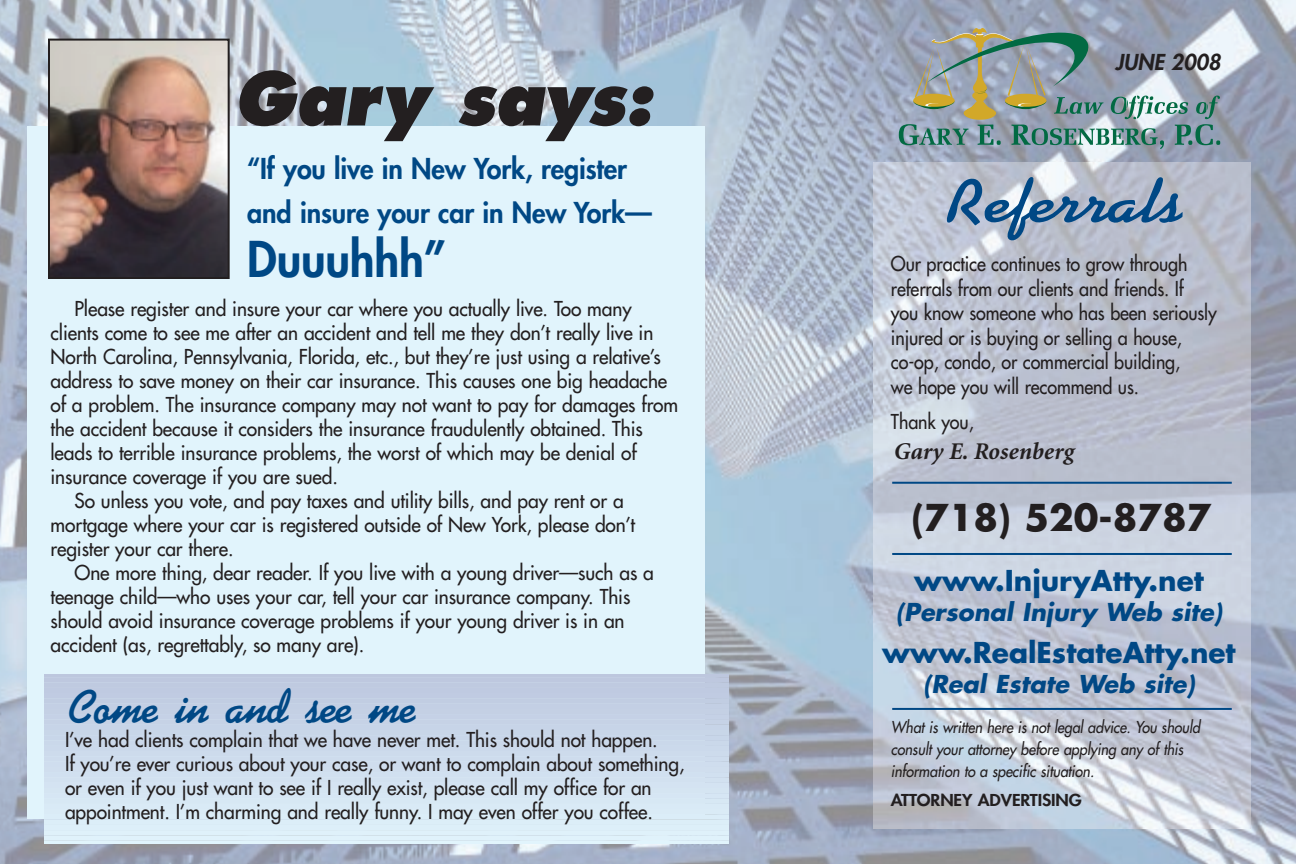
<style>
.page{position:relative;width:1296px;height:864px;background:#fff}
.page>*{position:absolute;margin:0;border:0;box-sizing:border-box;transform-origin:0 0}
.t1{font:italic 800 72px "Futura";color:#231f20;scale:.96 1}
.t2{font:700 62px "Kaufmann Script";color:#004885;scale:1.18 1}
.t3{font:700 48px "Kaufmann Script";letter-spacing:-.005em;color:#004885;scale:.96 1}
.t4{font:800 48px "Futura";letter-spacing:-.005em;color:#004885;scale:.96 1}
.t5{font:700 36px "Futura";color:#231f20}
.t6{font:800 28px/44px "Futura";letter-spacing:-.005em;color:#004885;scale:.96 1}
.t7{font:700 28px "Futura";color:#004885}
.t8{font:italic 700 24px "Futura";color:#004885}
.t9{font:italic 700 24px "Minion";color:#231f20}
.t10{font:italic 800 21.4px "Futura";color:#231f20}
.t11{font:20px/24px "Futura";letter-spacing:-.005em;color:#231f20;scale:.96 1}
.t12{font:20px/24.4px "Futura";letter-spacing:-.005em;color:#231f20;scale:.9 1}
.t13{font:italic 16px/21.8px "Futura";letter-spacing:-.005em;color:#231f20;scale:.9 1}
.t14{font:800 16px "Futura";letter-spacing:-.005em;color:#231f20;scale:1.1 1}
</style>
<div class="page">
<img style="left:0;top:0;width:1296px;height:864px">
<img style="left:873px;top:162px;width:378px;height:666px">
<div style="left:27px;top:126px;width:677px;height:693px;background:#e1f4fc"></div>
<img style="left:51px;top:42px;width:176px;height:234px">
<div style="left:48px;top:39px;width:182px;height:240px;border:2px solid #231f20"></div>
<hr style="left:892px;top:482px;width:340px;height:2px;background:#004885">
<hr style="left:892px;top:553px;width:340px;height:2px;background:#004885">
<hr style="left:892px;top:708px;width:340px;height:2px;background:#004885">
<div style="left:44px;top:674px;width:685px;height:6px;background:#bdc7de"></div>
<div style="left:44px;top:680px;width:685px;height:11px;background:#bfcae0"></div>
<div style="left:44px;top:690px;width:685px;height:11px;background:#c0cbe2"></div>
<div style="left:44px;top:701px;width:685px;height:11px;background:#c3cfe4"></div>
<div style="left:44px;top:711px;width:685px;height:11px;background:#c5d1e6"></div>
<div style="left:44px;top:722px;width:685px;height:11px;background:#c7d4e8"></div>
<div style="left:44px;top:732px;width:685px;height:11px;background:#c8d6e9"></div>
<div style="left:44px;top:743px;width:685px;height:11px;background:#cbd9eb"></div>
<div style="left:44px;top:754px;width:685px;height:10px;background:#cedced"></div>
<div style="left:44px;top:764px;width:685px;height:11px;background:#d0deee"></div>
<div style="left:44px;top:775px;width:685px;height:10px;background:#d2e1f0"></div>
<div style="left:44px;top:785px;width:685px;height:11px;background:#d5e5f2"></div>
<div style="left:44px;top:796px;width:685px;height:11px;background:#d7e8f4"></div>
<div style="left:44px;top:806px;width:685px;height:11px;background:#daebf6"></div>
<div style="left:44px;top:817px;width:685px;height:11px;background:#dceef8"></div>
<div style="left:44px;top:827px;width:685px;height:11px;background:#dff1fa"></div>
<svg style="left:44px;top:835px;width:685px;height:1px"></svg>
<div style="left:44px;top:838px;width:685px;height:6px;background:#e1f4fc"></div>
<svg style="left:899px;top:27px;width:321px;height:122px;background:#93a3a6"></svg>
<h1 class="t1" style="left:234px;top:67px;width:450px">Gary says:</h1>
<h3 class="t6" style="left:247px;top:149px;width:423px">“If you live in New York, register and insure your car in New York—</h3>
<h3 class="t4" style="left:247px;top:237px;width:209px">Duuuhhh”</h3>
<p class="t11" style="left:75px;top:298px;width:582px">Please register and insure your car where you actually live. Too many</p>
<p class="t11" style="left:51px;top:322px;width:630px">clients come to see me after an accident and tell me they don’t really live in</p>
<p class="t11" style="left:51px;top:346px;width:637px">North Carolina, Pennsylvania, Florida, etc., but they’re just using a relative’s</p>
<p class="t11" style="left:51px;top:370px;width:644px">address to save money on their car insurance. This causes one big headache</p>
<p class="t11" style="left:51px;top:394px;width:655px">of a problem. The insurance company may not want to pay for damages from</p>
<p class="t11" style="left:51px;top:418px;width:619px">the accident because it considers the insurance fraudulently obtained. This</p>
<p class="t11" style="left:51px;top:442px;width:612px">leads to terrible insurance problems, the worst of which may be denial of</p>
<p class="t11" style="left:51px;top:466px;width:301px">insurance coverage if you are sued.</p>
<p class="t11" style="left:75px;top:490px;width:574px">So unless you vote, and pay taxes and utility bills, and pay rent or a</p>
<p class="t11" style="left:51px;top:514px;width:611px">mortgage where your car is registered outside of New York, please don’t</p>
<p class="t11" style="left:51px;top:538px;width:192px">register your car there.</p>
<p class="t11" style="left:75px;top:562px;width:605px">One more thing, dear reader. If you live with a young driver—such as a</p>
<p class="t11" style="left:51px;top:586px;width:606px">teenage child—who uses your car, tell your car insurance company. This</p>
<p class="t11" style="left:51px;top:610px;width:600px">should avoid insurance coverage problems if your young driver is in an</p>
<p class="t11" style="left:51px;top:634px;width:328px">accident (as, regrettably, so many are).</p>
<h3 class="t3" style="left:65px;top:683px;width:366px">Come in and see me</h3>
<p class="t11" style="left:65px;top:729px;width:647px">I’ve had clients complain that we have never met. This should not happen.<br>If you’re ever curious about your case, or want to complain about something, or even if you just want to see if I really exist, please call my office for an appointment. I’m charming and really funny. I may even offer you coffee.</p>
<p class="t10" style="left:1115px;top:52px;width:111px">JUNE 2008</p>
<h2 class="t2" style="left:942px;top:171px;width:205px">Referrals</h2>
<p class="t12" style="left:891px;top:253px;width:364px">Our practice continues to grow through referrals from our clients and friends. If<br>you know someone who has been seriously injured or is buying or selling a house, co-op, condo, or commercial building,<br>we hope you will recommend us.</p>
<p class="t12" style="left:891px;top:411px;width:94px">Thank you,</p>
<p class="t9" style="left:893px;top:442px;width:182px">Gary E. Rosenberg</p>
<h3 class="t5" style="left:911px;top:501px;width:302px">(718) 520-8787</h3>
<h3 class="t7" style="left:914px;top:567px;width:291px">www.InjuryAtty.net</h3>
<p class="t8" style="left:896px;top:601px;width:332px">(Personal Injury Web site)</p>
<h3 class="t7" style="left:882px;top:639px;width:355px">www.RealEstateAtty.net</h3>
<p class="t8" style="left:923px;top:673px;width:277px">(Real Estate Web site)</p>
<p class="t13" style="left:891px;top:717px;width:348px">What is written here is not legal advice. You should consult your attorney before applying any of this information to a specific situation.</p>
<p class="t14" style="left:891px;top:793px;width:175px">ATTORNEY ADVERTISING</p>
</div>
